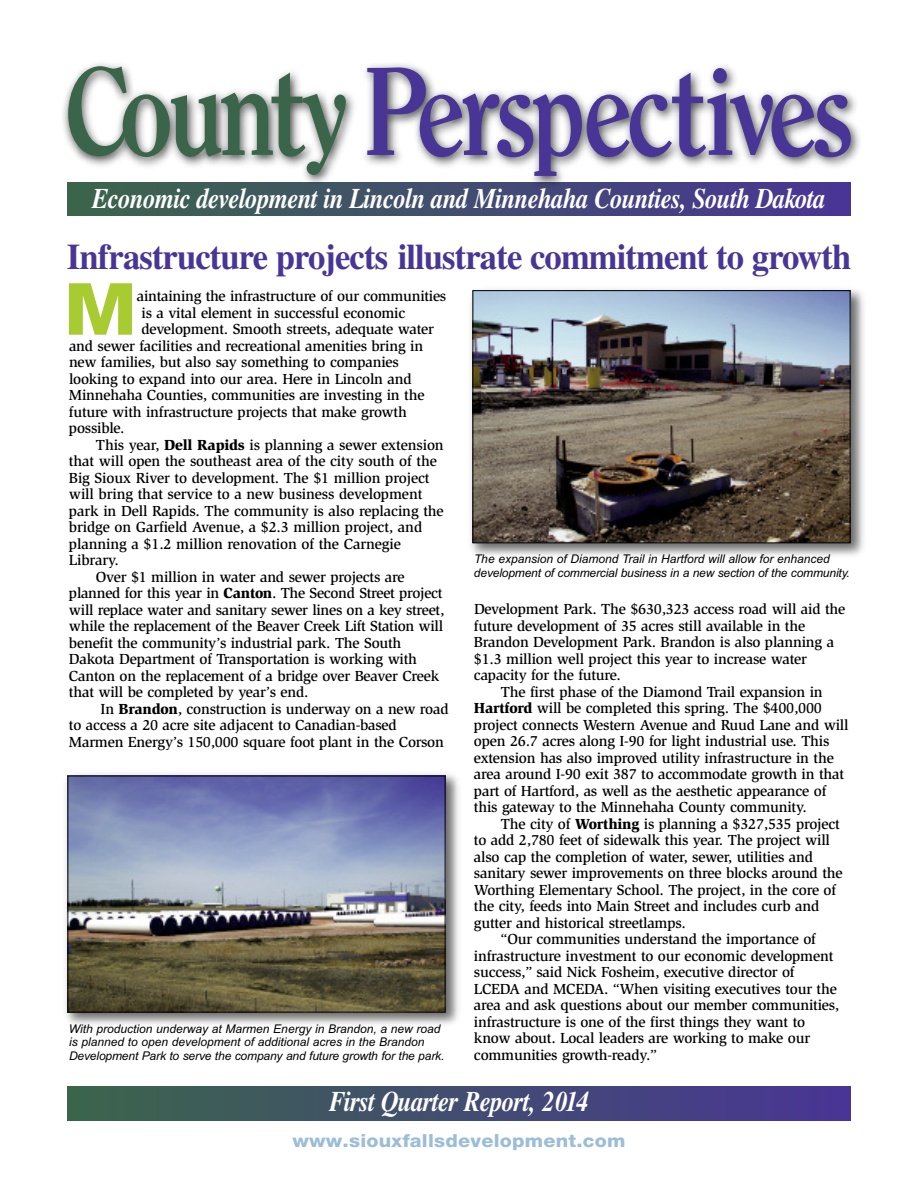
<style>
.page{position:relative;width:918px;height:1188px;background:#fff}
.page>*{position:absolute;margin:0;border:0;box-sizing:border-box;transform-origin:0 0}
.t1{font:700 108px "Clearface";letter-spacing:-.055em;color:#493596;scale:.86 1}
.t2{font:800 72px "Helvetica Neue LT Std";color:#a7cb30;scale:1.1 1}
.t3{font:700 36px "Times";letter-spacing:-.025em;color:#493596;scale:.96 1}
.t4{font:italic 700 28.5px "Times";letter-spacing:-.02em;color:#fff;scale:.86 1}
.t5{font:800 18px "Helvetica Neue LT Std";letter-spacing:.01em;color:#9bbdd8;scale:1.1 1}
.t6{font:500 15px "Slimbach";letter-spacing:-.015em;color:#000}
.t7{font:italic 12px/13.5px "Arial";color:#000}
.s1{color:#3b654b}
.s2{font-weight:900}
</style>
<div class="page">
<div style="left:68px;top:1087px;width:782px;height:33px;background:linear-gradient(to right,#3b654b,#493595)"></div>
<img style="left:470px;top:289px;width:394px;height:267px">
<img style="left:474px;top:292px;width:374px;height:249px">
<div style="left:472px;top:290px;width:378px;height:253px;border:1px solid #000"></div>
<img style="left:63px;top:63px;width:797px;height:153px">
<img style="left:65px;top:773px;width:394px;height:252px">
<img style="left:70px;top:778px;width:374px;height:232px">
<div style="left:68px;top:776px;width:378px;height:236px;border:1px solid #000"></div>
<h1 class="t1" style="left:65px;top:54px;width:918px"><span class="s1">County</span> Perspectives</h1>
<h3 class="t4" style="left:92px;top:188px;width:854px">Economic development in Lincoln and Minnehaha Counties, South Dakota</h3>
<h3 class="t3" style="left:67px;top:245px;width:819px">Infrastructure projects illustrate commitment to growth</h3>
<h2 class="t2" style="left:64px;top:283px;width:68px">M</h2>
<p class="t6" style="left:137px;top:290px;width:311px">aintaining the infrastructure of our communities</p>
<p class="t6" style="left:142px;top:307px;width:265px">is a vital element in successful economic</p>
<p class="t6" style="left:142px;top:323px;width:294px">development. Smooth streets, adequate water</p>
<p class="t6" style="left:69px;top:340px;width:356px">and sewer facilities and recreational amenities bring in</p>
<p class="t6" style="left:69px;top:356px;width:331px">new families, but also say something to companies</p>
<p class="t6" style="left:69px;top:373px;width:344px">looking to expand into our area. Here in Lincoln and</p>
<p class="t6" style="left:69px;top:389px;width:357px">Minnehaha Counties, communities are investing in the</p>
<p class="t6" style="left:69px;top:406px;width:339px">future with infrastructure projects that make growth</p>
<p class="t6" style="left:69px;top:422px;width:57px">possible.</p>
<p class="t6" style="left:96px;top:439px;width:349px">This year, <span class="s2">Dell Rapids</span> is planning a sewer extension</p>
<p class="t6" style="left:69px;top:455px;width:369px">that will open the southeast area of the city south of the</p>
<p class="t6" style="left:69px;top:472px;width:362px">Big Sioux River to development. The $1 million project</p>
<p class="t6" style="left:69px;top:488px;width:355px">will bring that service to a new business development</p>
<p class="t6" style="left:69px;top:505px;width:376px">park in Dell Rapids. The community is also replacing the</p>
<p class="t6" style="left:69px;top:521px;width:355px">bridge on Garfield Avenue, a $2.3 million project, and</p>
<p class="t6" style="left:69px;top:538px;width:333px">planning a $1.2 million renovation of the Carnegie</p>
<p class="t6" style="left:69px;top:554px;width:51px">Library.</p>
<p class="t6" style="left:96px;top:571px;width:310px">Over $1 million in water and sewer projects are</p>
<p class="t6" style="left:69px;top:587px;width:375px">planned for this year in <span class="s2">Canton</span>. The Second Street project</p>
<p class="t6" style="left:69px;top:604px;width:377px">will replace water and sanitary sewer lines on a key street,</p>
<p class="t6" style="left:69px;top:620px;width:376px">while the replacement of the Beaver Creek Lift Station will</p>
<p class="t6" style="left:69px;top:637px;width:334px">benefit the community’s industrial park. The South</p>
<p class="t6" style="left:69px;top:653px;width:350px">Dakota Department of Transportation is working with</p>
<p class="t6" style="left:69px;top:670px;width:372px">Canton on the replacement of a bridge over Beaver Creek</p>
<p class="t6" style="left:69px;top:686px;width:241px">that will be completed by year’s end.</p>
<p class="t6" style="left:101px;top:703px;width:350px">In <span class="s2">Brandon</span>, construction is underway on a new road</p>
<p class="t6" style="left:69px;top:719px;width:329px">to access a 20 acre site adjacent to Canadian-based</p>
<p class="t6" style="left:69px;top:736px;width:376px">Marmen Energy’s 150,000 square foot plant in the Corson</p>
<p class="t7" style="left:69px;top:1022px;width:377px">With production underway at Marmen Energy in Brandon, a new road is planned to open development of additional acres in the Brandon<br>Development Park to serve the company and future growth for the park.</p>
<p class="t7" style="left:474px;top:553px;width:377px">The expansion of Diamond Trail in Hartford will allow for enhanced development of commercial business in a new section of the community.</p>
<p class="t6" style="left:474px;top:604px;width:373px">Development Park. The $630,323 access road will aid the</p>
<p class="t6" style="left:474px;top:620px;width:333px">future development of 35 acres still available in the</p>
<p class="t6" style="left:474px;top:637px;width:362px">Brandon Development Park. Brandon is also planning a</p>
<p class="t6" style="left:474px;top:653px;width:335px">$1.3 million well project this year to increase water</p>
<p class="t6" style="left:474px;top:670px;width:148px">capacity for the future.</p>
<p class="t6" style="left:501px;top:686px;width:323px">The first phase of the Diamond Trail expansion in</p>
<p class="t6" style="left:474px;top:703px;width:349px"><span class="s2">Hartford</span> will be completed this spring. The $400,000</p>
<p class="t6" style="left:474px;top:719px;width:376px">project connects Western Avenue and Ruud Lane and will</p>
<p class="t6" style="left:474px;top:736px;width:357px">open 26.7 acres along I-90 for light industrial use. This</p>
<p class="t6" style="left:474px;top:752px;width:361px">extension has also improved utility infrastructure in the</p>
<p class="t6" style="left:474px;top:769px;width:372px">area around I-90 exit 387 to accommodate growth in that</p>
<p class="t6" style="left:474px;top:785px;width:354px">part of Hartford, as well as the aesthetic appearance of</p>
<p class="t6" style="left:474px;top:802px;width:334px">this gateway to the Minnehaha County community.</p>
<p class="t6" style="left:501px;top:818px;width:340px">The city of <span class="s2">Worthing</span> is planning a $327,535 project</p>
<p class="t6" style="left:474px;top:835px;width:357px">to add 2,780 feet of sidewalk this year. The project will</p>
<p class="t6" style="left:474px;top:851px;width:341px">also cap the completion of water, sewer, utilities and</p>
<p class="t6" style="left:474px;top:868px;width:370px">sanitary sewer improvements on three blocks around the</p>
<p class="t6" style="left:474px;top:884px;width:364px">Worthing Elementary School. The project, in the core of</p>
<p class="t6" style="left:474px;top:901px;width:347px">the city, feeds into Main Street and includes curb and</p>
<p class="t6" style="left:474px;top:917px;width:213px">gutter and historical streetlamps.</p>
<p class="t6" style="left:501px;top:934px;width:316px">“Our communities understand the importance of</p>
<p class="t6" style="left:474px;top:950px;width:361px">infrastructure investment to our economic development</p>
<p class="t6" style="left:474px;top:967px;width:322px">success,” said Nick Fosheim, executive director of</p>
<p class="t6" style="left:474px;top:983px;width:364px">LCEDA and MCEDA. “When visiting executives tour the</p>
<p class="t6" style="left:474px;top:1000px;width:367px">area and ask questions about our member communities,</p>
<p class="t6" style="left:474px;top:1016px;width:333px">infrastructure is one of the first things they want to</p>
<p class="t6" style="left:474px;top:1033px;width:338px">know about. Local leaders are working to make our</p>
<p class="t6" style="left:474px;top:1049px;width:184px">communities growth-ready.”</p>
<h3 class="t4" style="left:329px;top:1091px;width:303px">First Quarter Report, 2014</h3>
<p class="t5" style="left:292px;top:1134px;width:304px">www.siouxfallsdevelopment.com</p>
</div>
